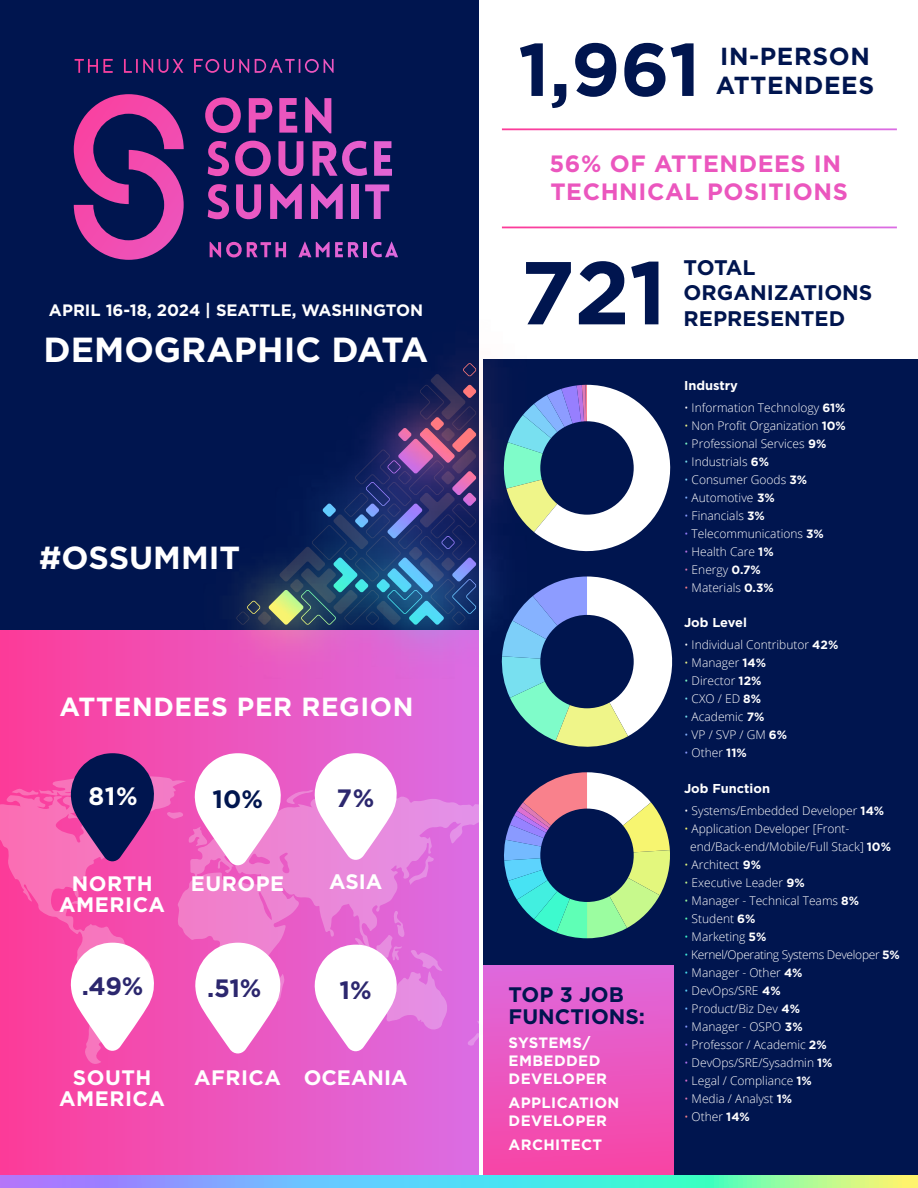
<style>
.page{position:relative;width:918px;height:1188px;background:#fff}
.page>*{position:absolute;margin:0;border:0;box-sizing:border-box;transform-origin:0 0}
.t1{font:700 89.1px "Gotham";color:#00154f}
.t2{font:700 74.55px "Gotham";color:#00154f}
.t3{font:700 34.8px "Gotham";color:#fff}
.t4{font:700 31.95px "Gotham";color:#fff}
.t5{font:700 26.25px "Gotham";letter-spacing:.025em;color:#fff}
.t6{font:700 25.05px "Gotham";color:#2c276e}
.t7{font:700 25.05px "Gotham";color:#00154f}
.t8{font:700 25.05px "Gotham";color:#fff}
.t9{font:700 24.6px/29.5px "Gotham";letter-spacing:.025em;color:#00154f}
.t10{font:700 23.55px/28.3px "Gotham";letter-spacing:.025em;color:#eb56be}
.t11{font:700 21.15px/25.3px "Gotham";color:#00154f}
.t12{font:700 21px/22.5px "Gotham";color:#00154f}
.t13{font:700 20.85px/20.9px "Gotham";letter-spacing:.025em;color:#fff;text-align:center}
.t14{font:700 20.85px "Gotham";color:#fff}
.t15{font:700 16.5px "Gotham";color:#fff}
.t16{font:700 15px/18px "Gotham";letter-spacing:.025em;color:#fff}
.t17{font:700 12.9px "Gotham";color:#fff}
.t18{font:300 12px/18px "Open Sans";color:#fff}
.t19{font:300 12px "Open Sans";letter-spacing:-.025em;color:#fff}
.s1{font-family:"Gotham";font-weight:700}
.s2{color:#eff589}
.s3{color:#7ffcc9}
.s4{color:#78e0f0}
.s5{color:#7dcff9}
.s6{color:#86b2ff}
.s7{color:#8d9cff}
.s8{color:#977ffe}
.s9{color:#bc74e6}
.s10{color:#df7ab4}
.s11{color:#f9818c}
.s12{color:#f7f570}
.s13{color:#e3f77d}
.s14{color:#c7f98c}
.s15{color:#9bfda0}
.s16{color:#5fffb6}
.s17{color:#3dface}
.s18{color:#42efe0}
.s19{color:#47e3f3}
.s20{color:#5dd3fd}
.s21{color:#74baff}
.s22{color:#8a9aff}
.s23{color:#9782ff}
.s24{color:#b775f6}
.s25{color:#dd70d1}
</style>
<div class="page">
<div style="left:0;top:0;width:479px;height:631px;background:#00154f"></div>
<div style="left:0;top:630px;width:479px;height:547px;background:linear-gradient(to right,#fd3c98,#da6ee4)"></div>
<svg style="left:448px;top:788px;width:36px;height:234px;background:#e07fe5"></svg>
<svg style="left:467px;top:1021px;width:16px;height:25px"></svg>
<svg style="left:0;top:753px;width:448px;height:311px"></svg>
<div style="left:484px;top:360px;width:434px;height:828px;background:#00154f"></div>
<div style="left:483px;top:966px;width:190px;height:210px;background:linear-gradient(to bottom,#de68dc,#f745a4)"></div>
<svg style="left:0;top:1176px;width:918px;height:12px;background:#79cedd"></svg>
<img style="left:191px;top:359px;width:341px;height:322px">
<svg style="left:74px;top:94px;width:110px;height:166px"></svg>
<svg style="left:205px;top:97px;width:92px;height:36px"></svg>
<svg style="left:305px;top:97px;width:26px;height:36px"></svg>
<svg style="left:313px;top:141px;width:54px;height:35px"></svg>
<svg style="left:374px;top:141px;width:18px;height:35px"></svg>
<svg style="left:208px;top:141px;width:95px;height:79px"></svg>
<svg style="left:311px;top:184px;width:32px;height:35px"></svg>
<div style="left:352px;top:184px;width:7px;height:35px;background:#e362d2"></div>
<svg style="left:365px;top:184px;width:24px;height:35px"></svg>
<svg style="left:210px;top:242px;width:76px;height:16px"></svg>
<svg style="left:298px;top:242px;width:61px;height:15px"></svg>
<hr style="left:363px;top:242px;width:3px;height:15px;background:#df67d9">
<svg style="left:371px;top:242px;width:27px;height:15px"></svg>
<svg style="left:75px;top:59px;width:38px;height:14px"></svg>
<svg style="left:124px;top:59px;width:59px;height:14px"></svg>
<svg style="left:194px;top:59px;width:55px;height:14px"></svg>
<svg style="left:255px;top:59px;width:79px;height:14px"></svg>
<svg style="left:503px;top:385px;width:168px;height:173px"></svg>
<div style="left:540px;top:421px;width:94px;height:94px;background:#00154f;border-radius:50%"></div>
<svg style="left:501px;top:577px;width:172px;height:170px"></svg>
<div style="left:540px;top:615px;width:94px;height:93px;background:#00154f;border-radius:50%"></div>
<svg style="left:504px;top:772px;width:166px;height:166px"></svg>
<div style="left:540px;top:809px;width:94px;height:93px;background:#00154f;border-radius:50%"></div>
<h3 class="t15" style="left:49px;top:299px;width:376px">APRIL 16-18, 2024 | SEATTLE, WASHINGTON</h3>
<h3 class="t3" style="left:44px;top:327px;width:386px">DEMOGRAPHIC DATA</h3>
<h3 class="t4" style="left:39px;top:536px;width:202px">#OSSUMMIT</h3>
<h3 class="t5" style="left:60px;top:689px;width:355px">ATTENDEES PER REGION</h3>
<h3 class="t8" style="left:88px;top:780px;width:51px">81%</h3>
<h3 class="t7" style="left:213px;top:783px;width:52px">10%</h3>
<h3 class="t6" style="left:337px;top:782px;width:39px">7%</h3>
<h3 class="t13" style="left:59px;top:873px;width:107px">NORTH<br>AMERICA</h3>
<h3 class="t13" style="left:191px;top:873px;width:95px">EUROPE</h3>
<h3 class="t13" style="left:329px;top:871px;width:55px">ASIA</h3>
<h3 class="t6" style="left:82px;top:969px;width:63px">.49%</h3>
<h3 class="t6" style="left:207px;top:972px;width:56px">.51%</h3>
<h3 class="t6" style="left:339px;top:973px;width:34px">1%</h3>
<h3 class="t13" style="left:59px;top:1067px;width:107px">SOUTH<br>AMERICA</h3>
<h3 class="t13" style="left:194px;top:1067px;width:89px">AFRICA</h3>
<h3 class="t14" style="left:304px;top:1064px;width:105px">OCEANIA</h3>
<h2 class="t2" style="left:518px;top:20px;width:184px">1,961</h2>
<h3 class="t9" style="left:716px;top:41px;width:160px">IN-PERSON<br>ATTENDEES</h3>
<h3 class="t10" style="left:549px;top:149px;width:300px">56% OF ATTENDEES IN<br>TECHNICAL POSITIONS</h3>
<h1 class="t1" style="left:520px;top:234px;width:148px">721</h1>
<h3 class="t11" style="left:684px;top:255px;width:190px">TOTAL<br>ORGANIZATIONS<br>REPRESENTED</h3>
<p class="t17" style="left:684px;top:377px;width:55px">Industry</p>
<p class="t18" style="left:684px;top:399px;width:163px">• Information Technology <span class="s1">61%</span></p>
<p class="t18" style="left:684px;top:417px;width:163px"><span class="s2">•</span> Non Profit Organization <span class="s1">10%</span></p>
<p class="t18" style="left:684px;top:435px;width:144px"><span class="s3">•</span> Professional Services <span class="s1">9%</span></p>
<p class="t18" style="left:684px;top:453px;width:86px"><span class="s4">•</span> Industrials <span class="s1">6%</span></p>
<p class="t18" style="left:684px;top:471px;width:125px"><span class="s5">•</span> Consumer Goods <span class="s1">3%</span></p>
<p class="t18" style="left:684px;top:489px;width:92px"><span class="s6">•</span> Automotive <span class="s1">3%</span></p>
<p class="t18" style="left:684px;top:507px;width:82px"><span class="s7">•</span> Financials <span class="s1">3%</span></p>
<p class="t18" style="left:684px;top:525px;width:141px"><span class="s8">•</span> Telecommunications <span class="s1">3%</span></p>
<p class="t18" style="left:684px;top:543px;width:91px"><span class="s9">•</span> Health Care <span class="s1">1%</span></p>
<p class="t18" style="left:684px;top:561px;width:78px"><span class="s10">•</span> Energy <span class="s1">0.7%</span></p>
<p class="t18" style="left:684px;top:579px;width:91px"><span class="s11">•</span> Materials <span class="s1">0.3%</span></p>
<h3 class="t12" style="left:509px;top:983px;width:138px">TOP 3 JOB<br>FUNCTIONS:</h3>
<p class="t16" style="left:509px;top:1033px;width:100px">SYSTEMS/<br>EMBEDDED<br>DEVELOPER</p>
<p class="t16" style="left:509px;top:1093px;width:112px">APPLICATION<br>DEVELOPER</p>
<p class="t16" style="left:509px;top:1135px;width:95px">ARCHITECT</p>
<p class="t17" style="left:684px;top:614px;width:64px">Job Level</p>
<p class="t18" style="left:684px;top:635px;width:156px">• Individual Contributor <span class="s1">42%</span></p>
<p class="t18" style="left:684px;top:653px;width:84px"><span class="s2">•</span> Manager <span class="s1">14%</span></p>
<p class="t18" style="left:684px;top:671px;width:79px"><span class="s3">•</span> Director <span class="s1">12%</span></p>
<p class="t18" style="left:684px;top:689px;width:79px"><span class="s4">•</span> CXO / ED <span class="s1">8%</span></p>
<p class="t18" style="left:684px;top:707px;width:82px"><span class="s4">•</span> Academic <span class="s1">7%</span></p>
<p class="t18" style="left:684px;top:725px;width:105px"><span class="s6">•</span> VP / SVP / GM <span class="s1">6%</span></p>
<p class="t18" style="left:684px;top:743px;width:64px"><span class="s7">•</span> Other <span class="s1">11%</span></p>
<p class="t17" style="left:684px;top:780px;width:88px">Job Function</p>
<p class="t18" style="left:684px;top:801px;width:202px">• Systems/Embedded Developer <span class="s1">14%</span></p>
<p class="t18" style="left:690px;top:819px;width:202px;text-indent:-6px"><span class="s12">•</span> Application Developer [Front&shy;end/Back-end/Mobile/Full Stack] <span class="s1">10%</span></p>
<p class="t18" style="left:684px;top:855px;width:79px"><span class="s13">•</span> Architect <span class="s1">9%</span></p>
<p class="t18" style="left:684px;top:873px;width:122px"><span class="s14">•</span> Executive Leader <span class="s1">9%</span></p>
<p class="t18" style="left:684px;top:891px;width:177px"><span class="s15">•</span> Manager - Technical Teams <span class="s1">8%</span></p>
<p class="t18" style="left:684px;top:909px;width:73px"><span class="s16">•</span> Student <span class="s1">6%</span></p>
<p class="t18" style="left:684px;top:927px;width:84px"><span class="s17">•</span> Marketing <span class="s1">5%</span></p>
<p class="t19" style="left:684px;top:946px;width:217px"><span class="s18">•</span> Kernel/Operating Systems Developer <span class="s1">5%</span></p>
<p class="t18" style="left:684px;top:963px;width:120px"><span class="s19">•</span> Manager - Other <span class="s1">4%</span></p>
<p class="t18" style="left:684px;top:981px;width:98px"><span class="s20">•</span> DevOps/SRE <span class="s1">4%</span></p>
<p class="t18" style="left:684px;top:999px;width:118px"><span class="s21">•</span> Product/Biz Dev <span class="s1">4%</span></p>
<p class="t18" style="left:684px;top:1017px;width:120px"><span class="s22">•</span> Manager - OSPO <span class="s1">3%</span></p>
<p class="t18" style="left:684px;top:1035px;width:144px"><span class="s23">•</span> Professor / Academic <span class="s1">2%</span></p>
<p class="t18" style="left:684px;top:1053px;width:150px"><span class="s24">•</span> DevOps/SRE/Sysadmin <span class="s1">1%</span></p>
<p class="t18" style="left:684px;top:1071px;width:129px"><span class="s25">•</span> Legal / Compliance <span class="s1">1%</span></p>
<p class="t18" style="left:684px;top:1089px;width:110px"><span class="s10">•</span> Media / Analyst <span class="s1">1%</span></p>
<p class="t18" style="left:684px;top:1107px;width:67px"><span class="s11">•</span> Other <span class="s1">14%</span></p>
</div>
